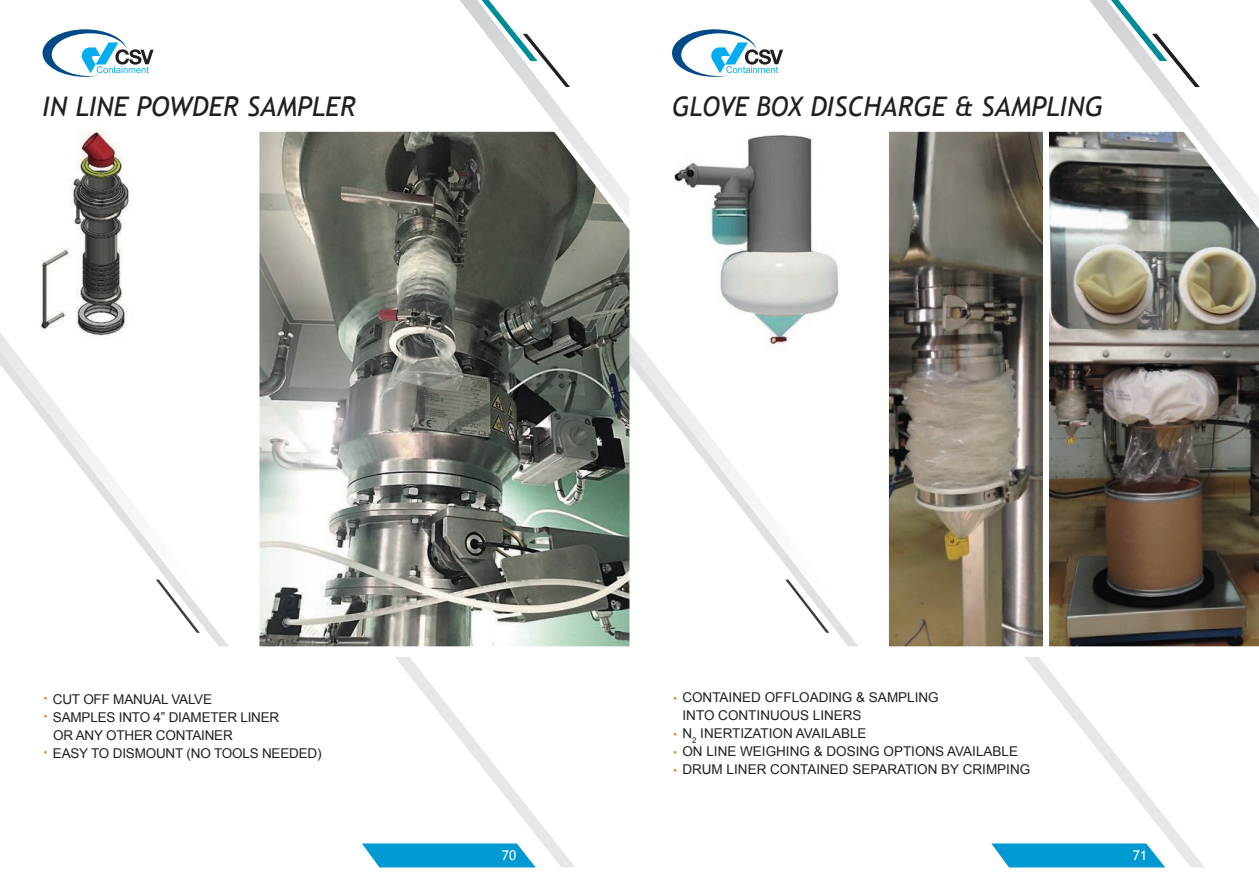
<style>
.page{position:relative;width:1259px;height:893px;background:#fff}
.page>*{position:absolute;margin:0;border:0;box-sizing:border-box;transform-origin:0 0}
.t1{font:italic 27px "Trebuchet MS";color:#231f20;scale:.95 1}
.t2{font:italic 27px "Trebuchet MS";color:#231f20}
.t3{font:13.5px "Arial";color:#231f20}
.t4{font:13.5px "Trebuchet MS";color:#fff}
.s1{font-family:"Trebuchet MS";font-size:18px;color:#df8619}
</style>
<div class="page">
<svg style="left:617px;top:316px;width:272px;height:331px"></svg>
<svg style="left:0;top:333px;width:229px;height:314px"></svg>
<svg style="left:460px;top:0;width:118px;height:132px"></svg>
<svg style="left:43px;top:29px;width:111px;height:48px"></svg>
<svg style="left:672px;top:29px;width:111px;height:48px"></svg>
<svg style="left:362px;top:657px;width:213px;height:210px"></svg>
<img style="left:30px;top:131px;width:121px;height:209px">
<img style="left:259px;top:132px;width:370px;height:514px">
<svg style="left:991px;top:657px;width:213px;height:210px"></svg>
<svg style="left:1089px;top:0;width:119px;height:132px"></svg>
<img style="left:674px;top:135px;width:167px;height:214px">
<img style="left:889px;top:132px;width:370px;height:514px">
<div style="left:1043px;top:128px;width:6px;height:521px;background:#fff"></div>
<h1 class="t2" style="left:43px;top:90px;width:315px">IN LINE POWDER SAMPLER</h1>
<h1 class="t1" style="left:672px;top:90px;width:455px">GLOVE BOX DISCHARGE &amp; SAMPLING</h1>
<p class="t3" style="left:43px;top:690px;width:171px"><span class="s1">·</span> CUT OFF MANUAL VALVE</p>
<p class="t3" style="left:43px;top:708px;width:238px"><span class="s1">·</span> SAMPLES INTO 4” DIAMETER LINER</p>
<p class="t3" style="left:53px;top:726px;width:181px">OR ANY OTHER CONTAINER</p>
<p class="t3" style="left:43px;top:744px;width:281px"><span class="s1">·</span> EASY TO DISMOUNT (NO TOOLS NEEDED)</p>
<p class="t4" style="left:502px;top:847px;width:16px">70</p>
<p class="t3" style="left:672px;top:689px;width:268px"><span class="s1">·</span> CONTAINED OFFLOADING &amp; SAMPLING</p>
<p class="t3" style="left:682px;top:707px;width:181px">INTO CONTINUOUS LINERS</p>
<p class="t3" style="left:672px;top:725px;width:196px"><span class="s1">·</span> N<sub>2</sub> INERTIZATION AVAILABLE</p>
<p class="t3" style="left:672px;top:743px;width:347px"><span class="s1">·</span> ON LINE WEIGHING &amp; DOSING OPTIONS AVAILABLE</p>
<p class="t3" style="left:672px;top:761px;width:360px"><span class="s1">·</span> DRUM LINER CONTAINED SEPARATION BY CRIMPING</p>
<p class="t4" style="left:1133px;top:847px;width:16px">71</p>
</div>
